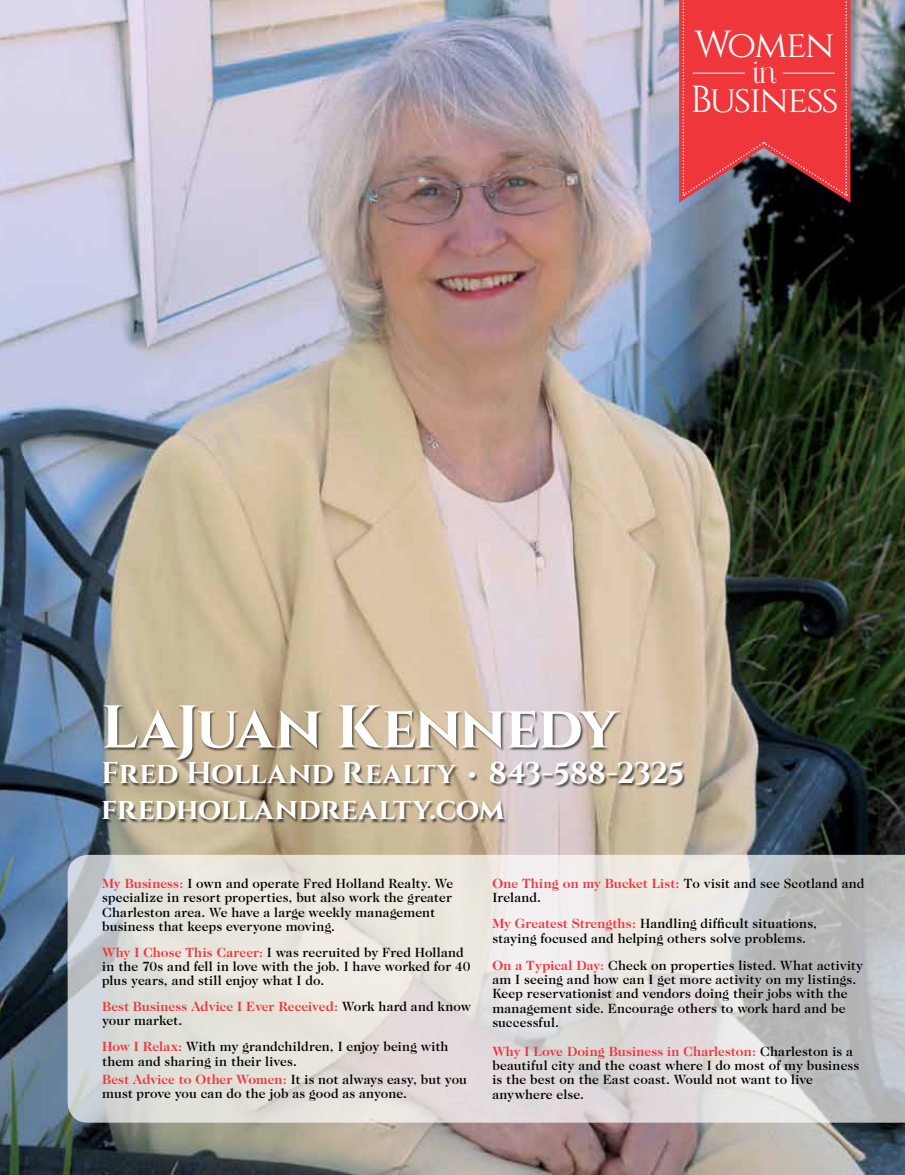
<style>
.page{position:relative;width:905px;height:1175px;background:#fff}
.page>*{position:absolute;margin:0;border:0;box-sizing:border-box;transform-origin:0 0}
.t1{font:700 60px "Cinzel";letter-spacing:-.025em;color:#fff}
.t2{font:37.65px "Cinzel";letter-spacing:-.06em;color:#fff}
.t3{font:700 30px/36px "Cinzel";letter-spacing:-.005em;color:#fff}
.t4{font:26.7px "Foglihten No 07";color:#fff}
.t5{font:500 13.5px/14.2px "Caslon Two Twenty Four";letter-spacing:.01em;color:#000}
.t6{font:700 13.5px/14.2px "Caslon Two Twenty Four";letter-spacing:.01em;color:#ef373b}
.s1{font-size:24px}
.s2{font-weight:700;color:#ef373b}
.s3{color:#ef373b}
.s4{font-weight:500;color:#000}
</style>
<div class="page">
<img style="left:0;top:0;width:904px;height:1174px">
<svg style="left:68px;top:854px;width:836px;height:268px"></svg>
<div style="left:102px;top:705px;width:584px;height:118px;background:#000;opacity:.6"></div>
<svg style="left:679px;top:0;width:171px;height:203px"></svg>
<hr style="left:692px;top:73px;width:52px;height:1px;background:#fff">
<hr style="left:782px;top:73px;width:52px;height:1px;background:#fff">
<h2 class="t2" style="left:694px;top:23px;width:141px">Women</h2>
<h3 class="t4" style="left:752px;top:58px;width:26px">in</h3>
<h2 class="t2" style="left:690px;top:77px;width:150px">Business</h2>
<h1 class="t1" style="left:101px;top:690px;width:518px">LaJuan Kennedy</h1>
<h3 class="t3" style="left:101px;top:756px;width:585px">Fred Holland Realty <span class="s1">•</span> 843-588-2325 fredhollandrealty.com</h3>
<p class="t5" style="left:102px;top:876px;width:352px"><span class="s2">My Business:</span> I own and operate Fred Holland Realty. We specialize in resort properties, but also work the greater Charleston area. We have a large weekly management business that keeps everyone moving.</p>
<p class="t5" style="left:102px;top:944px;width:370px"><span class="s2">Why I Chose This Career</span><span class="s3">:</span> I was recruited by Fred Holland in the 70s and fell in love with the job. I have worked for 40 plus years, and still enjoy what I do.</p>
<p class="t6" style="left:102px;top:999px;width:370px">Best Business Advice I Ever Received: <span class="s4">Work hard and know your market.</span></p>
<p class="t5" style="left:102px;top:1039px;width:348px"><span class="s2">How I Relax:</span> With my grandchildren, I enjoy being with them and sharing in their lives.</p>
<p class="t5" style="left:102px;top:1072px;width:366px"><span class="s2">Best Advice to Other Women:</span> It is not always easy, but you must prove you can do the job as good as anyone.</p>
<p class="t5" style="left:492px;top:876px;width:373px"><span class="s2">One Thing on my Bucket List:</span> To visit and see Scotland and<br>Ireland.</p>
<p class="t5" style="left:492px;top:916px;width:326px"><span class="s2">My Greatest Strengths:</span> Handling difficult situations, staying focused and helping others solve problems.</p>
<p class="t5" style="left:492px;top:958px;width:372px"><span class="s2">On a Typical Day:</span> Check on properties listed. What activity am I seeing and how can I get more activity on my listings.<br>Keep reservationist and vendors doing their jobs with the management side. Encourage others to work hard and be successful.</p>
<p class="t5" style="left:492px;top:1044px;width:368px"><span class="s2">Why I Love Doing Business in Charleston:</span> Charleston is a beautiful city and the coast where I do most of my business is the best on the East coast. Would not want to live anywhere else.</p>
</div>
